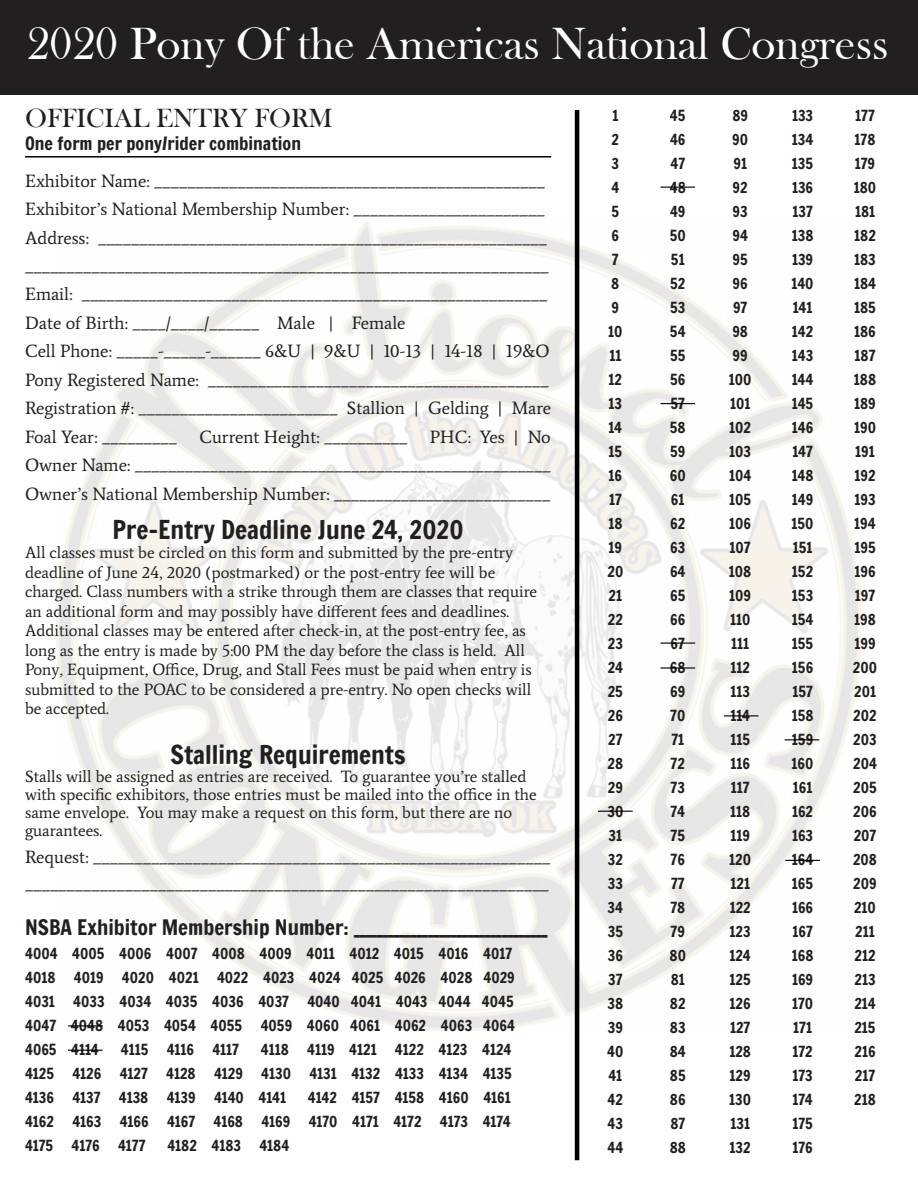
<style>
.page{position:relative;width:918px;height:1188px;background:#fff}
.page>*{position:absolute;margin:0;border:0;box-sizing:border-box;transform-origin:0 0}
.t1{font:46.35px "Bask Old Face";color:#fff}
.t2{font:27.15px "Bask Old Face";color:#231f20}
.t3{font:25.5px "Francois One";color:#231f20}
.t4{font:21px "Francois One";color:#231f20}
.t5{font:18px/28.5px "Average";color:#231f20}
.t6{font:18px "Francois One";color:#231f20}
.t7{font:16.5px/19.5px "Average";color:#231f20}
.t8{font:15px/24px "Francois One";color:#231f20}
</style>
<div class="page">
<div style="left:0;top:0;width:917px;height:95px;background:#231f20"></div>
<img style="left:56px;top:222px;width:805px;height:809px">
<hr style="left:25px;top:156px;width:526px;height:2px;background:#000">
<hr style="left:68px;top:1050px;width:35px;height:1px;background:#000">
<hr style="left:68px;top:1025px;width:35px;height:1px;background:#000">
<hr style="left:575px;top:110px;width:4px;height:1050px;background:#000">
<hr style="left:598px;top:811px;width:35px;height:1px;background:#000">
<hr style="left:660px;top:187px;width:35px;height:1px;background:#000">
<hr style="left:660px;top:403px;width:35px;height:1px;background:#000">
<hr style="left:660px;top:643px;width:35px;height:1px;background:#000">
<hr style="left:660px;top:667px;width:35px;height:2px;background:#000">
<hr style="left:724px;top:715px;width:35px;height:1px;background:#000">
<hr style="left:785px;top:739px;width:34px;height:1px;background:#000">
<hr style="left:785px;top:860px;width:35px;height:1px;background:#000">
<h1 class="t1" style="left:27px;top:19px;width:863px">2020 Pony Of the Americas National Congress</h1>
<h2 class="t2" style="left:25px;top:103px;width:309px">OFFICIAL ENTRY FORM</h2>
<p class="t6" style="left:25px;top:130px;width:277px">One form per pony/rider combination</p>
<p class="t5" style="left:25px;top:166px;width:527px">Exhibitor Name: _______________________________________________ Exhibitor’s National Membership Number: _______________________ Address: ______________________________________________________ _______________________________________________________________ Email: ________________________________________________________ Date of Birth: ____/____/______ Male | Female<br>Cell Phone: _____-_____-______ 6&amp;U | 9&amp;U | 10-13 | 14-18 | 19&amp;O Pony Registered Name: _________________________________________ Registration #: ________________________ Stallion | Gelding | Mare Foal Year: _________</p>
<p class="t5" style="left:199px;top:423px;width:209px">Current Height: __________</p>
<p class="t5" style="left:25px;top:423px;width:527px;text-align:justify;text-indent:405px">PHC: Yes | No Owner Name: __________________________________________________ Owner’s National Membership Number: __________________________</p>
<h3 class="t3" style="left:113px;top:511px;width:353px">Pre-Entry Deadline June 24, 2020</h3>
<p class="t7" style="left:25px;top:543px;width:514px">All classes must be circled on this form and submitted by the pre-entry deadline of June 24, 2020 (postmarked) or the post-entry fee will be charged. Class numbers with a strike through them are classes that require an additional form and may possibly have different fees and deadlines.<br>Additional classes may be entered after check-in, at the post-entry fee, as long as the entry is made by 5:00 PM the day before the class is held. All Pony, Equipment, Office, Drug, and Stall Fees must be paid when entry is submitted to the POAC to be considered a pre-entry. No open checks will be accepted.</p>
<h3 class="t3" style="left:171px;top:737px;width:236px">Stalling Requirements</h3>
<p class="t7" style="left:25px;top:768px;width:513px;line-height:18px">Stalls will be assigned as entries are received. To guarantee you’re stalled with specific exhibitors, those entries must be mailed into the office in the same envelope. You may make a request on this form, but there are no guarantees.</p>
<p class="t5" style="left:25px;top:844px;width:527px;line-height:27px">Request: _______________________________________________________ _______________________________________________________________</p>
<h3 class="t4" style="left:25px;top:912px;width:524px">NSBA Exhibitor Membership Number: __________________________________</h3>
<p class="t8" style="left:25px;top:942px;width:492px">4004 4005 4006 4007 4008 4009 4011 4012 4015 4016 4017<br>4018 4019 4020 4021 4022 4023 4024 4025 4026 4028 4029<br>4031 4033 4034 4035 4036 4037 4040 4041 4043 4044 4045<br>4047 4048 4053 4054 4055 4059 4060 4061 4062 4063 4064<br>4065 4114</p>
<p class="t8" style="left:25px;top:1038px;width:488px;text-align:justify;text-indent:236px">4118 4119 4121 4122 4123 4124<br>4125 4126 4127 4128 4129 4130 4131 4132 4133 4134 4135<br>4136 4137 4138 4139 4140 4141</p>
<p class="t8" style="left:121px;top:1038px;width:120px">4115 4116 4117</p>
<p class="t8" style="left:25px;top:1086px;width:487px;text-align:justify;text-indent:283px">4142 4157 4158 4160 4161<br>4162 4163 4166 4167 4168 4169 4170 4171 4172 4173 4174<br>4175 4176 4177</p>
<p class="t8" style="left:167px;top:1134px;width:123px">4182 4183 4184</p>
<p class="t8" style="left:607px;top:104px;width:18px;text-align:center">1<br>2<br>3<br>4<br>5<br>6<br>7<br>8<br>9<br>10<br>11<br>12<br>13<br>14<br>15<br>16<br>17<br>18<br>19<br>20<br>21<br>22<br>23<br>24<br>25<br>26<br>27<br>28<br>29<br>30<br>31<br>32<br>33<br>34<br>35<br>36<br>37<br>38<br>39<br>40<br>41<br>42<br>43<br>44</p>
<p class="t8" style="left:670px;top:104px;width:18px">45<br>46<br>47<br>48<br>49<br>50<br>51<br>52<br>53<br>54<br>55<br>56<br>57<br>58<br>59<br>60<br>61<br>62<br>63<br>64<br>65<br>66<br>67<br>68<br>69<br>70<br>71<br>72<br>73<br>74<br>75<br>76<br>77<br>78<br>79<br>80<br>81<br>82<br>83<br>84<br>85<br>86<br>87<br>88</p>
<p class="t8" style="left:729px;top:104px;width:24px;text-align:center">89<br>90<br>91<br>92<br>93<br>94<br>95<br>96<br>97<br>98<br>99<br>100<br>101<br>102<br>103<br>104<br>105<br>106<br>107<br>108<br>109<br>110<br>111<br>112<br>113<br>114<br>115<br>116<br>117<br>118<br>119<br>120<br>121<br>122<br>123<br>124<br>125<br>126<br>127<br>128<br>129<br>130<br>131<br>132</p>
<p class="t8" style="left:792px;top:104px;width:24px;text-align:justify">133<br>134<br>135<br>136<br>137<br>138<br>139<br>140<br>141<br>142<br>143<br>144<br>145<br>146<br>147<br>148<br>149<br>150<br>151<br>152<br>153<br>154<br>155<br>156<br>157<br>158<br>159<br>160<br>161<br>162<br>163<br>164<br>165<br>166<br>167<br>168<br>169<br>170<br>171<br>172<br>173<br>174<br>175<br>176</p>
<p class="t8" style="left:853px;top:104px;width:26px">177<br>178<br>179<br>180<br>181<br>182<br>183<br>184<br>185<br>186<br>187<br>188<br>189<br>190<br>191<br>192<br>193<br>194<br>195<br>196<br>197<br>198<br>199<br>200<br>201<br>202<br>203<br>204<br>205<br>206<br>207<br>208<br>209<br>210<br>211<br>212<br>213<br>214<br>215<br>216<br>217<br>218</p>
</div>
